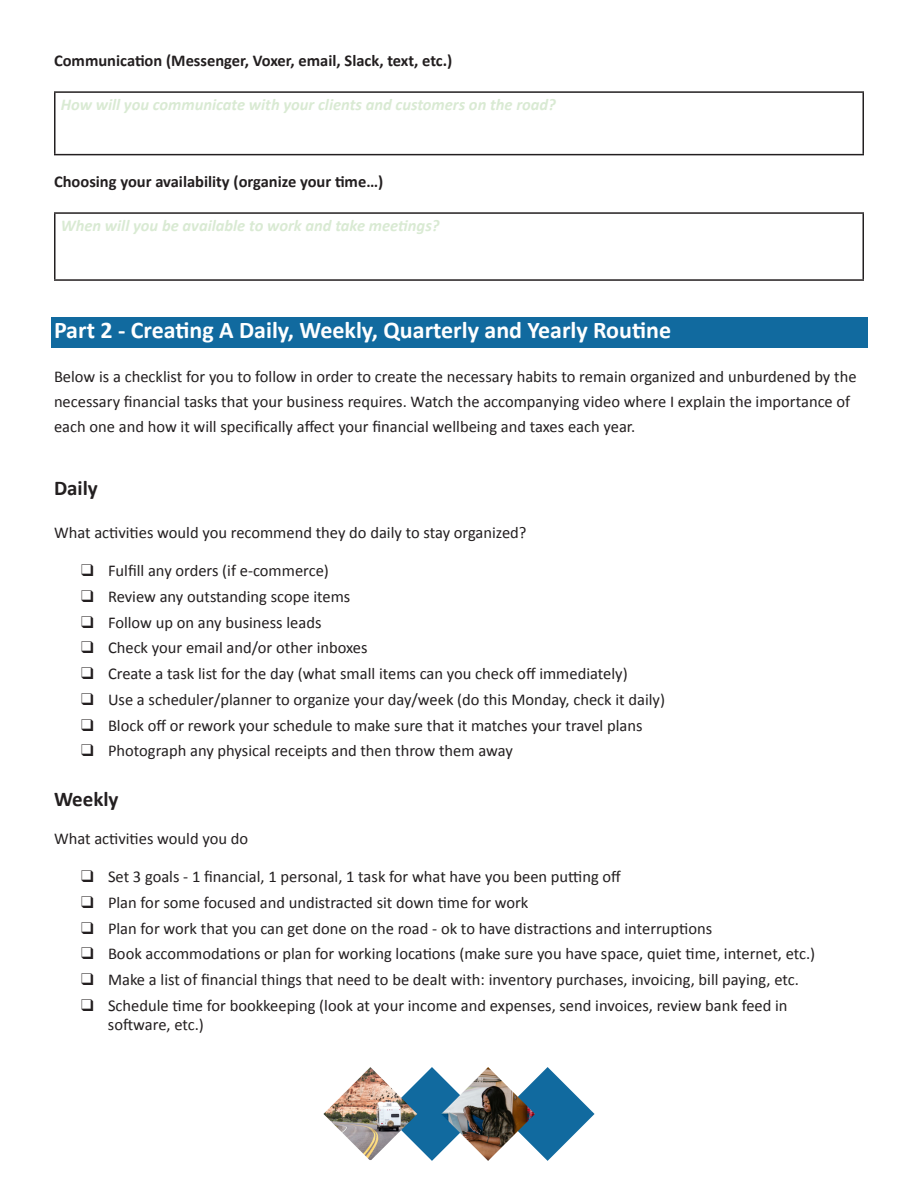
<style>
.page{position:relative;width:918px;height:1188px;background:#fff}
.page>*{position:absolute;margin:0;border:0;box-sizing:border-box;transform-origin:0 0}
.t1{font:700 24px "Calibri";color:#fff}
.t2{font:700 21px "Calibri";color:#231f20}
.t3{font:16.5px/24.8px "Calibri";color:#231f20}
.t4{font:italic 700 16.5px "Calibri";color:#d9ead3}
.t5{font:700 16.5px "Calibri";color:#231f20}
</style>
<div class="page">
<div style="left:51px;top:317px;width:816px;height:31px;background:#116a9f"></div>
<hr style="left:54px;top:91px;width:810px;height:2px;background:#231f20">
<hr style="left:54px;top:93px;width:2px;height:61px;background:#231f20">
<hr style="left:862px;top:93px;width:2px;height:61px;background:#231f20">
<hr style="left:54px;top:154px;width:810px;height:1px;background:#231f20">
<hr style="left:54px;top:212px;width:810px;height:2px;background:#231f20">
<hr style="left:54px;top:214px;width:2px;height:65px;background:#231f20">
<hr style="left:862px;top:214px;width:2px;height:65px;background:#231f20">
<hr style="left:54px;top:279px;width:810px;height:2px;background:#231f20">
<svg style="left:417px;top:1067px;width:24px;height:94px;background:#317eac"></svg>
<svg style="left:535px;top:1067px;width:60px;height:94px"></svg>
<img style="left:441px;top:1067px;width:94px;height:94px">
<img style="left:323px;top:1067px;width:94px;height:93px">
<p class="t5" style="left:54px;top:50px;width:400px">Communication (Messenger, Voxer, email, Slack, text, etc.)</p>
<p class="t4" style="left:61px;top:95px;width:497px">How will you communicate with your clients and customers on the road?</p>
<p class="t5" style="left:54px;top:171px;width:331px">Choosing your availability (organize your time…)</p>
<p class="t4" style="left:61px;top:215px;width:380px">When will you be available to work and take meetings?</p>
<p class="t1" style="left:54px;top:315px;width:619px">Part 2 - Creating A Daily, Weekly, Quarterly and Yearly Routine</p>
<p class="t3" style="left:54px;top:364px;width:804px">Below is a checklist for you to follow in order to create the necessary habits to remain organized and unburdened by the necessary financial tasks that your business requires. Watch the accompanying video where I explain the importance of each one and how it will specifically affect your financial wellbeing and taxes each year.</p>
<p class="t2" style="left:54px;top:474px;width:45px">Daily</p>
<p class="t3" style="left:54px;top:521px;width:474px">What activities would you recommend they do daily to stay organized?</p>
<p class="t3" style="left:81px;top:559px;width:249px">❑ Fulfill any orders (if e-commerce)</p>
<p class="t3" style="left:81px;top:584px;width:271px">❑ Review any outstanding scope items</p>
<p class="t3" style="left:81px;top:610px;width:242px">❑ Follow up on any business leads</p>
<p class="t3" style="left:81px;top:636px;width:288px">❑ Check your email and/or other inboxes</p>
<p class="t3" style="left:81px;top:661px;width:548px">❑ Create a task list for the day (what small items can you check off immediately)</p>
<p class="t3" style="left:81px;top:687px;width:586px">❑ Use a scheduler/planner to organize your day/week (do this Monday, check it daily)</p>
<p class="t3" style="left:81px;top:713px;width:563px">❑ Block off or rework your schedule to make sure that it matches your travel plans</p>
<p class="t3" style="left:81px;top:739px;width:433px">❑ Photograph any physical receipts and then throw them away</p>
<p class="t2" style="left:54px;top:786px;width:66px">Weekly</p>
<p class="t3" style="left:54px;top:826px;width:196px">What activities would you do</p>
<p class="t3" style="left:81px;top:864px;width:542px">❑ Set 3 goals - 1 financial, 1 personal, 1 task for what have you been putting off</p>
<p class="t3" style="left:81px;top:890px;width:449px">❑ Plan for some focused and undistracted sit down time for work</p>
<p class="t3" style="left:81px;top:916px;width:633px">❑ Plan for work that you can get done on the road - ok to have distractions and interruptions</p>
<p class="t3" style="left:81px;top:942px;width:736px">❑ Book accommodations or plan for working locations (make sure you have space, quiet time, internet, etc.)</p>
<p class="t3" style="left:81px;top:967px;width:719px">❑ Make a list of financial things that need to be dealt with: inventory purchases, invoicing, bill paying, etc.</p>
<p class="t3" style="left:108px;top:996px;width:681px;line-height:19px;text-indent:-27px">❑ Schedule time for bookkeeping (look at your income and expenses, send invoices, review bank feed in software, etc.)</p>
</div>
